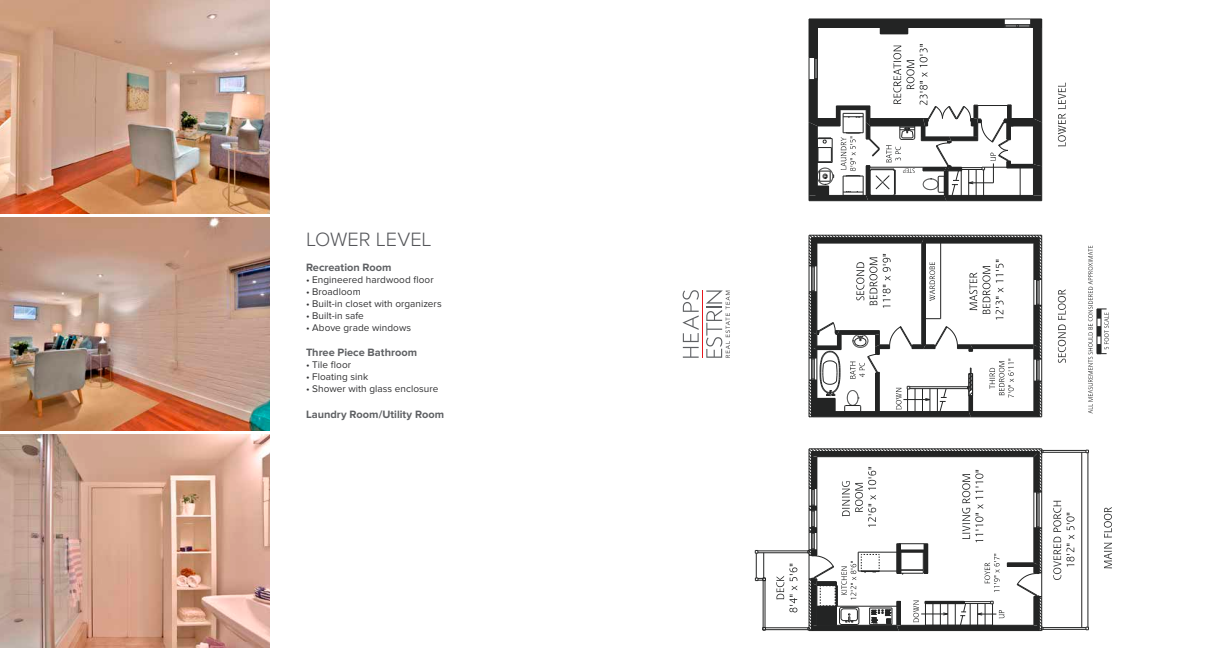
<style>
.page{position:relative;width:1224px;height:648px;background:#fff}
.page>*{position:absolute;margin:0;border:0;box-sizing:border-box;transform-origin:0 0}
.t1{font:300 20px "Proxima Nova";letter-spacing:-.005em;color:#545559}
.t2{font:700 11px "Proxima Nova";color:#5f6164}
.t3{font:10px "Proxima Nova";letter-spacing:.005em;color:#323233}
</style>
<div class="page">
<img style="left:0;top:0;width:270px;height:214px">
<img style="left:0;top:217px;width:270px;height:214px">
<img style="left:0;top:434px;width:270px;height:214px">
<svg style="left:809px;top:19px;width:233px;height:182px"></svg>
<svg style="left:1058px;top:82px;width:8px;height:65px"></svg>
<svg style="left:682px;top:290px;width:17px;height:68px"></svg>
<hr style="left:702px;top:290px;width:1px;height:68px;background:#e7181e">
<svg style="left:706px;top:290px;width:24px;height:68px"></svg>
<hr style="left:809px;top:448px;width:233px;height:1px;background:#232424">
<hr style="left:1088px;top:453px;width:1px;height:174px;background:#232424">
<hr style="left:1043px;top:629px;width:43px;height:1px;background:#232424">
<hr style="left:1043px;top:627px;width:43px;height:1px;background:#232424">
<hr style="left:1043px;top:452px;width:43px;height:1px;background:#232424">
<hr style="left:1043px;top:450px;width:43px;height:1px;background:#232424">
<hr style="left:1082px;top:452px;width:1px;height:176px;background:#232424">
<hr style="left:758px;top:551px;width:50px;height:1px;background:#232424">
<hr style="left:758px;top:553px;width:50px;height:1px;background:#232424">
<svg style="left:755px;top:550px;width:11px;height:31px"></svg>
<hr style="left:763px;top:581px;width:1px;height:46px;background:#232424">
<hr style="left:765px;top:581px;width:1px;height:46px;background:#232424">
<hr style="left:765px;top:629px;width:43px;height:1px;background:#232424">
<hr style="left:765px;top:628px;width:43px;height:1px;background:#232424">
<svg style="left:1053px;top:501px;width:22px;height:79px"></svg>
<svg style="left:776px;top:564px;width:21px;height:48px"></svg>
<svg style="left:808px;top:449px;width:236px;height:182px"></svg>
<svg style="left:809px;top:235px;width:234px;height:183px"></svg>
<svg style="left:1104px;top:507px;width:8px;height:62px"></svg>
<svg style="left:1058px;top:289px;width:8px;height:74px"></svg>
<svg style="left:1088px;top:246px;width:21px;height:167px"></svg>
<h1 class="t1" style="left:306px;top:228px;width:127px">LOWER LEVEL</h1>
<p class="t2" style="left:306px;top:261px;width:87px">Recreation Room</p>
<p class="t3" style="left:306px;top:274px;width:129px">• Engineered hardwood floor</p>
<p class="t3" style="left:306px;top:286px;width:56px">• Broadloom</p>
<p class="t3" style="left:306px;top:298px;width:137px">• Built-in closet with organizers</p>
<p class="t3" style="left:306px;top:310px;width:59px">• Built-in safe</p>
<p class="t3" style="left:306px;top:322px;width:107px">• Above grade windows</p>
<p class="t2" style="left:306px;top:347px;width:113px">Three Piece Bathroom</p>
<p class="t3" style="left:306px;top:359px;width:47px">• Tile floor</p>
<p class="t3" style="left:306px;top:371px;width:64px">• Floating sink</p>
<p class="t3" style="left:306px;top:383px;width:134px">• Shower with glass enclosure</p>
<p class="t2" style="left:306px;top:408px;width:140px">Laundry Room/Utility Room</p>
</div>
